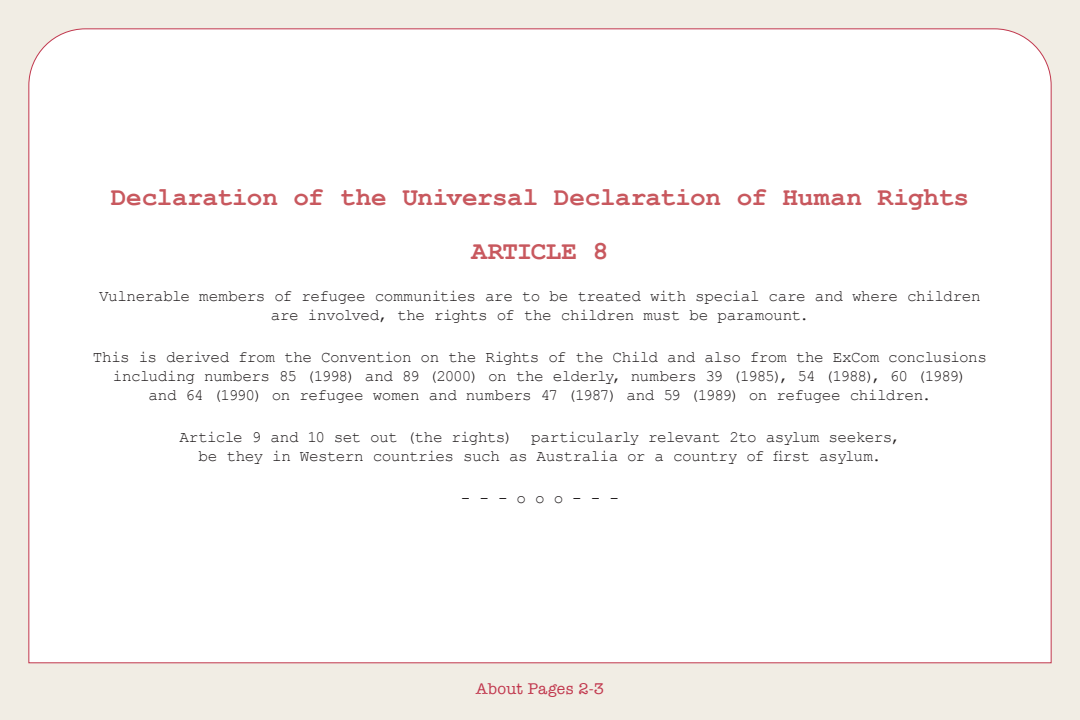
<style>
.page{position:relative;width:1080px;height:720px;background:#f1ede4}
.page>*{position:absolute;margin:0;border:0;box-sizing:border-box;transform-origin:0 0}
.t1{font:700 26px "Courier New";letter-spacing:-.01em;color:#c8585e}
.t2{font:16px/19.2px "Courier New";letter-spacing:-.03em;color:#231f20;text-align:center}
.t3{font:16px "American Typewriter";letter-spacing:.02em;color:#c1374d}
</style>
<div class="page">
<div style="left:28px;top:28px;width:1024px;height:635px;background:#fff"></div>
<p class="t1" style="left:111px;top:181px;width:860px">Declaration of the Universal Declaration of Human Rights</p>
<p class="t1" style="left:472px;top:235px;width:138px">ARTICLE 8</p>
<p class="t2" style="left:99px;top:287px;width:883px">Vulnerable members of refugee communities are to be treated with special care and where children are involved, the rights of the children must be paramount.</p>
<p class="t2" style="left:93px;top:348px;width:896px">This is derived from the Convention on the Rights of the Child and also from the ExCom conclusions including numbers 85 (1998) and 89 (2000) on the elderly, numbers 39 (1985), 54 (1988), 60 (1989)<br>and 64 (1990) on refugee women and numbers 47 (1987) and 59 (1989) on refugee children.</p>
<p class="t2" style="left:179px;top:428px;width:723px">Article 9 and 10 set out (the rights) particularly relevant 2to asylum seekers, be they in Western countries such as Australia or a country of first asylum.</p>
<p class="t2" style="left:461px;top:489px;width:160px">- - - o o o - - -</p>
<p class="t3" style="left:476px;top:677px;width:130px">About Pages 2-3</p>
</div>
